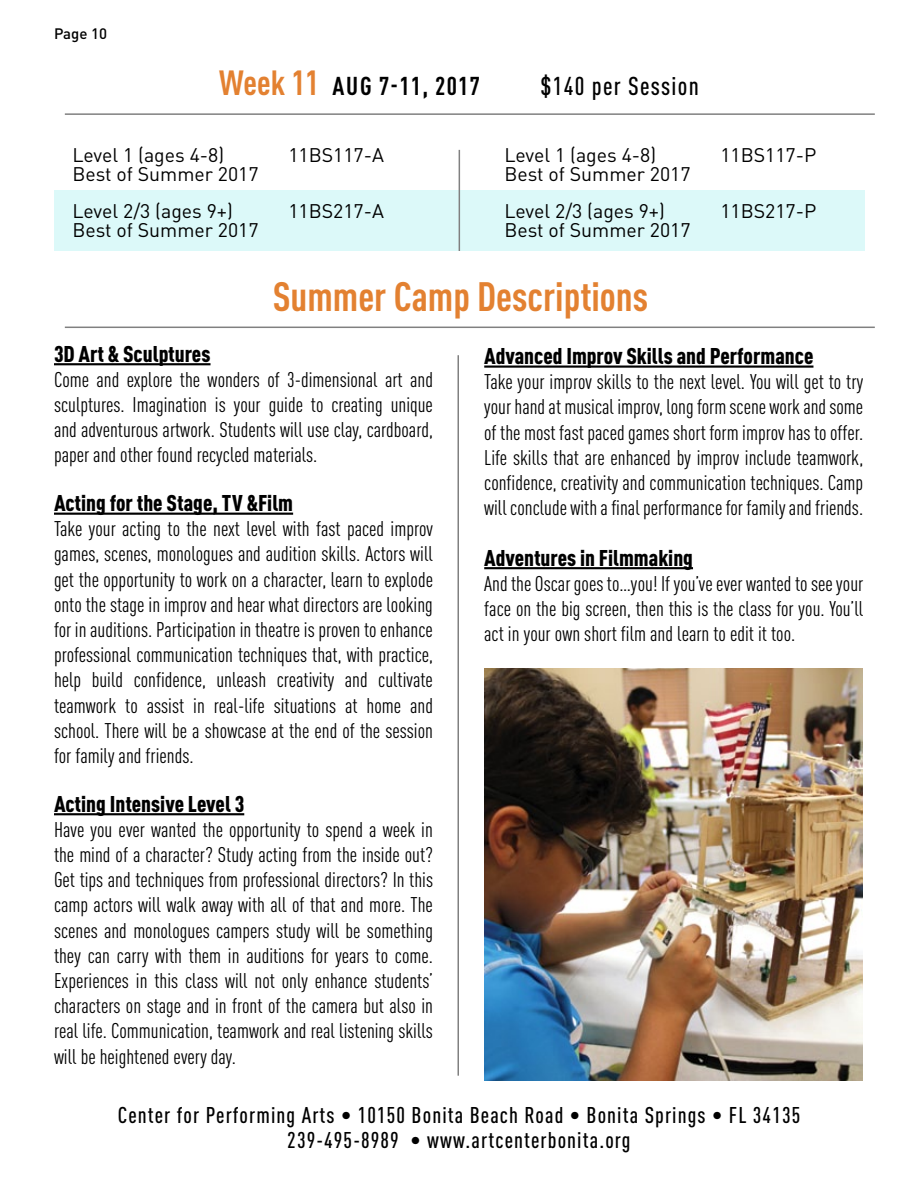
<style>
.page{position:relative;width:918px;height:1188px;background:#fff}
.page>*{position:absolute;margin:0;border:0;box-sizing:border-box;transform-origin:0 0}
.t1{font:700 condensed 40.5px "DIN Pro";color:#e38131}
.t2{font:700 condensed 25.5px "DIN Pro";letter-spacing:.05em;color:#000}
.t3{font:500 condensed 25.5px "DIN Pro";letter-spacing:.05em;color:#000}
.t4{font:900 condensed 22.5px "DIN Pro";color:#000}
.t5{font:500 condensed 22.5px/25.5px "DIN Pro";letter-spacing:.05em;color:#000;text-align:center}
.t6{font:condensed 21px/25.2px "DIN Pro";color:#000;text-align:justify}
.t7{font:19.5px "DIN Pro";color:#000}
.t8{font:500 15px "DIN Pro";color:#000}
.s1{font-size:34.5px;color:#e38131}
</style>
<div class="page">
<div style="left:54px;top:190px;width:810px;height:61px;background:#dcf9f9"></div>
<hr style="left:54px;top:363px;width:157px;height:2px;background:#000">
<hr style="left:54px;top:513px;width:239px;height:2px;background:#000">
<hr style="left:54px;top:813px;width:190px;height:2px;background:#000">
<hr style="left:484px;top:366px;width:329px;height:2px;background:#000">
<hr style="left:484px;top:567px;width:209px;height:2px;background:#000">
<hr style="left:458px;top:355px;width:1px;height:721px;background:#808080">
<hr style="left:65px;top:327px;width:810px;height:1px;background:#808080">
<img style="left:485px;top:669px;width:377px;height:412px">
<hr style="left:65px;top:113px;width:810px;height:2px;background:#808080">
<hr style="left:459px;top:150px;width:1px;height:101px;background:#808080">
<p class="t8" style="left:54px;top:21px;width:55px">Page 10</p>
<p class="t2" style="left:219px;top:66px;width:262px"><span class="s1">Week 11</span> Aug 7-11, 2017</p>
<p class="t3" style="left:541px;top:67px;width:160px">$140 per Session</p>
<p class="t7" style="left:72px;top:142px;width:153px">Level 1 (ages 4-8)</p>
<p class="t7" style="left:288px;top:142px;width:97px">11BS117-A</p>
<p class="t7" style="left:504px;top:142px;width:153px">Level 1 (ages 4-8)</p>
<p class="t7" style="left:720px;top:142px;width:97px">11BS117-P</p>
<p class="t7" style="left:72px;top:161px;width:188px">Best of Summer 2017</p>
<p class="t7" style="left:504px;top:161px;width:188px">Best of Summer 2017</p>
<p class="t7" style="left:72px;top:198px;width:162px">Level 2/3 (ages 9+)</p>
<p class="t7" style="left:288px;top:198px;width:97px">11BS217-A</p>
<p class="t7" style="left:504px;top:198px;width:162px">Level 2/3 (ages 9+)</p>
<p class="t7" style="left:720px;top:198px;width:97px">11BS217-P</p>
<p class="t7" style="left:72px;top:217px;width:188px">Best of Summer 2017</p>
<p class="t7" style="left:504px;top:217px;width:188px">Best of Summer 2017</p>
<h1 class="t1" style="left:273px;top:266px;width:377px">Summer Camp Descriptions</h1>
<p class="t4" style="left:54px;top:336px;width:158px">3D Art &amp; Sculptures</p>
<p class="t6" style="left:54px;top:365px;width:381px">Come and explore the wonders of 3-dimensional art and sculptures. Imagination is your guide to creating unique and adventurous artwork. Students will use clay, cardboard, paper and other found recycled materials.</p>
<p class="t4" style="left:54px;top:486px;width:241px">Acting for the Stage, TV &amp;Film</p>
<p class="t6" style="left:54px;top:515px;width:381px">Take your acting to the next level with fast paced improv games, scenes, monologues and audition skills. Actors will get the opportunity to work on a character, learn to explode onto the stage in improv and hear what directors are looking for in auditions. Participation in theatre is proven to enhance professional communication techniques that, with practice, help build confidence, unleash creativity and cultivate teamwork to assist in real-life situations at home and school. There will be a showcase at the end of the session for family and friends.</p>
<p class="t4" style="left:54px;top:786px;width:192px">Acting Intensive Level 3</p>
<p class="t6" style="left:54px;top:815px;width:381px">Have you ever wanted the opportunity to spend a week in the mind of a character? Study acting from the inside out?<br>Get tips and techniques from professional directors? In this camp actors will walk away with all of that and more. The scenes and monologues campers study will be something they can carry with them in auditions for years to come.<br>Experiences in this class will not only enhance students’ characters on stage and in front of the camera but also in real life. Communication, teamwork and real listening skills will be heightened every day.</p>
<p class="t4" style="left:484px;top:338px;width:331px">Advanced Improv Skills and Performance</p>
<p class="t6" style="left:484px;top:368px;width:381px">Take your improv skills to the next level. You will get to try your hand at musical improv, long form scene work and some of the most fast paced games short form improv has to offer.<br>Life skills that are enhanced by improv include teamwork, confidence, creativity and communication techniques. Camp will conclude with a final performance for family and friends.</p>
<p class="t4" style="left:484px;top:540px;width:210px">Adventures in Filmmaking</p>
<p class="t6" style="left:484px;top:569px;width:381px">And the Oscar goes to…you! If you’ve ever wanted to see your face on the big screen, then this is the class for you. You’ll act in your own short film and learn to edit it too.</p>
<p class="t5" style="left:118px;top:1100px;width:684px">Center for Performing Arts • 10150 Bonita Beach Road • Bonita Springs • FL 34135<br>239-495-8989 • www.artcenterbonita.org</p>
</div>
